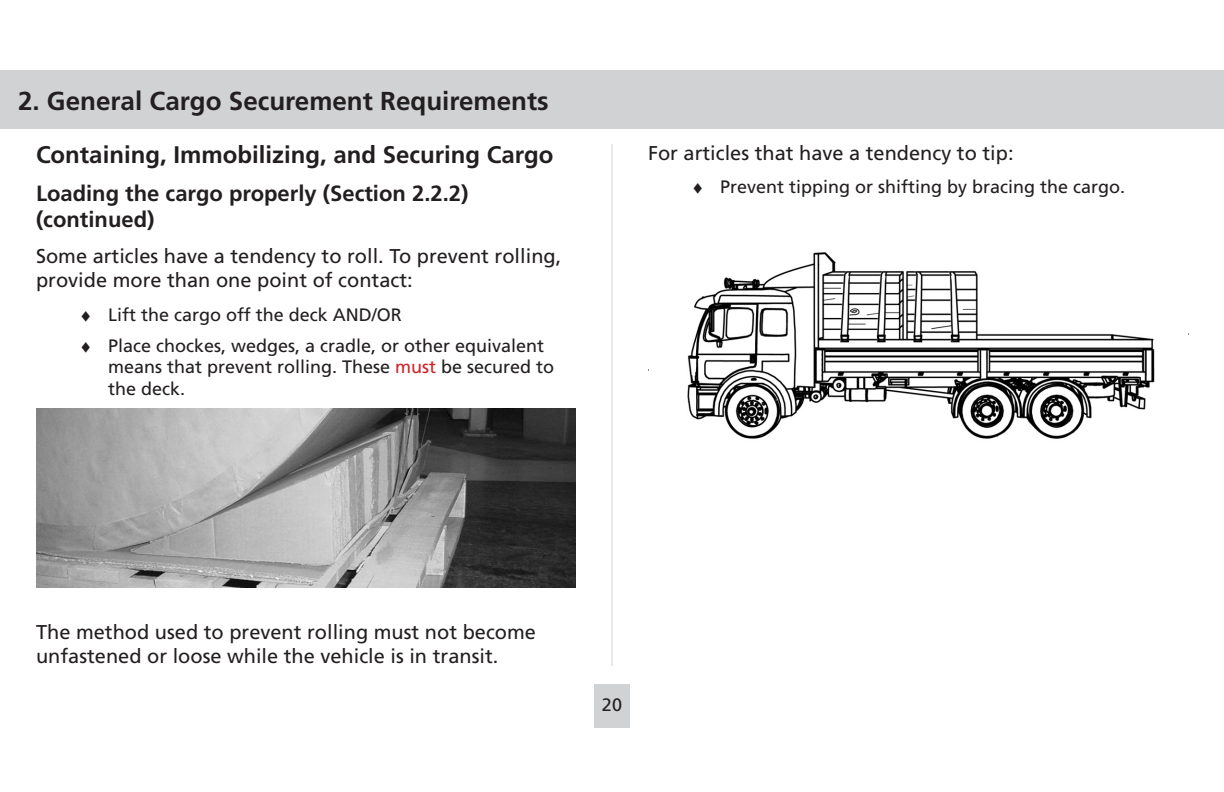
<style>
.page{position:relative;width:1224px;height:792px;background:#fff}
.page>*{position:absolute;margin:0;border:0;box-sizing:border-box;transform-origin:0 0}
.t1{font:700 26px "Frutiger";color:#231f20}
.Heading_1{font:700 24px "Frutiger";color:#231f20}
.Heading_2{font:700 22px/26.4px "Frutiger";color:#231f20}
.t2{font:20px/24px "Frutiger";color:#231f20}
.List_Bullet_1{font:18px/21.6px "Frutiger";color:#231f20}
.s1{color:#d1232a}
</style>
<div class="page">
<div style="left:0;top:70px;width:1224px;height:58px;background:#d1d2d4"></div>
<div style="left:594px;top:684px;width:36px;height:43px;background:#d1d2d4"></div>
<hr style="left:612px;top:144px;width:1px;height:522px;background:#d1d2d4">
<img style="left:36px;top:408px;width:540px;height:180px">
<img style="left:648px;top:252px;width:507px;height:187px">
<h1 class="t1" style="left:18px;top:86px;width:532px">2. General Cargo Securement Requirements</h1>
<p class="Heading_1" style="left:36px;top:140px;width:519px">Containing, Immobilizing, and Securing Cargo</p>
<p class="Heading_2" style="left:36px;top:180px;width:434px">Loading the cargo properly (Section 2.2.2) (continued)</p>
<p class="t2" style="left:36px;top:245px;width:527px">Some articles have a tendency to roll. To prevent rolling, provide more than one point of contact:</p>
<p class="List_Bullet_1" style="left:79px;top:304px;width:324px">♦ Lift the cargo off the deck AND/OR</p>
<p class="List_Bullet_1" style="left:108px;top:335px;width:448px;text-indent:-29px">♦ Place chockes, wedges, a cradle, or other equivalent means that prevent rolling. These <span class="s1">must</span> be secured to the deck.</p>
<p class="t2" style="left:648px;top:141px;width:367px">For articles that have a tendency to tip:</p>
<p class="List_Bullet_1" style="left:691px;top:176px;width:435px">♦ Prevent tipping or shifting by bracing the cargo.</p>
<p class="t2" style="left:36px;top:620px;width:502px">The method used to prevent rolling must not become unfastened or loose while the vehicle is in transit.</p>
<p class="List_Bullet_1" style="left:602px;top:694px;width:22px">20</p>
</div>
